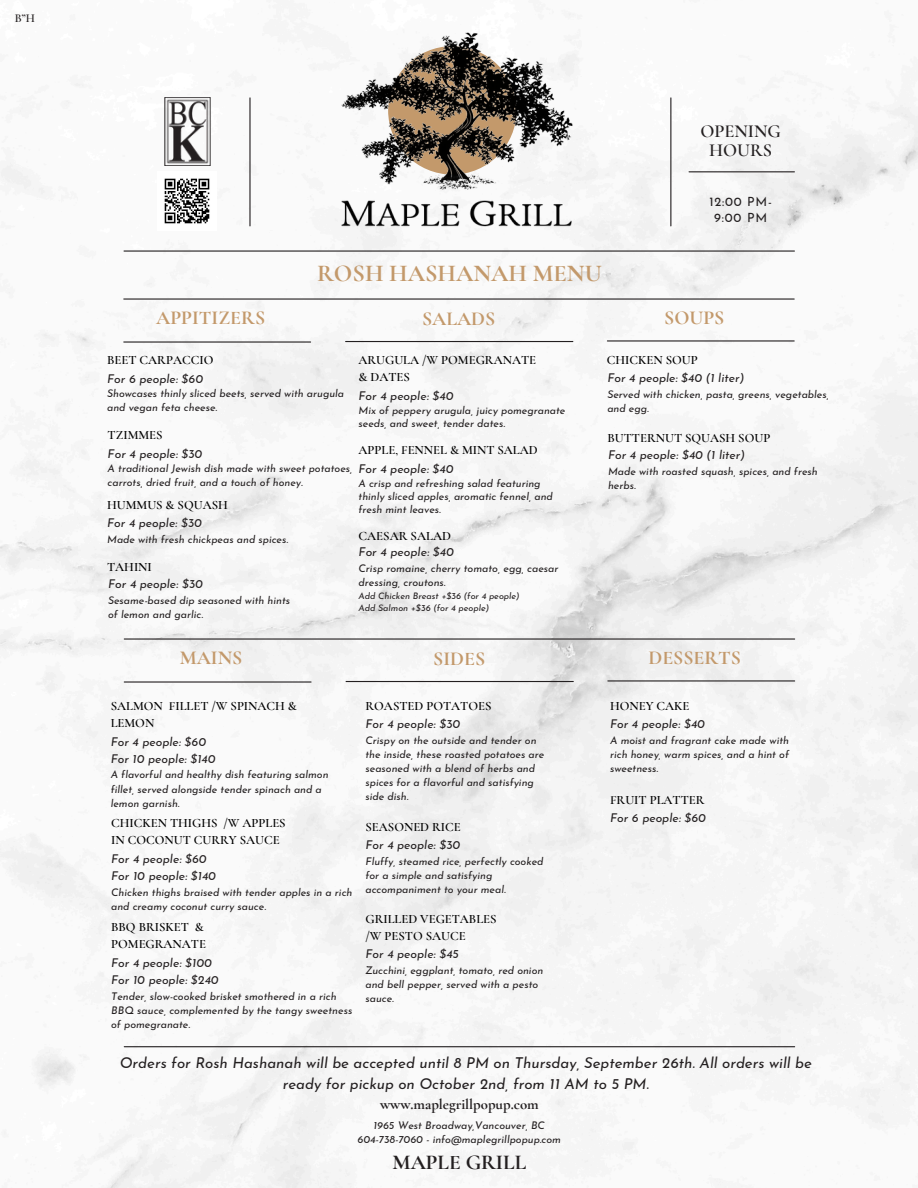
<style>
.page{position:relative;width:918px;height:1188px;background:#fff}
.page>*{position:absolute;margin:0;border:0;box-sizing:border-box;transform-origin:0 0}
.t1{font:700 24.3px "Cormorant Garamond";color:#c3996b}
.t2{font:700 21.15px "Cormorant Garamond";color:#231f20}
.t3{font:700 19.8px "Cormorant Garamond";color:#c3996b}
.t4{font:600 18.3px/19px "Cormorant Garamond";color:#231f20;text-align:center}
.t5{font:italic 15px/20.2px "Josefin Sans";color:#231f20;text-align:center}
.t6{font:700 14.85px "Cormorant Garamond";color:#231f20}
.t7{font:600 12.75px/17px "Cormorant Garamond";color:#000}
.t8{font:12.75px "Josefin Sans";letter-spacing:.06em;color:#231f20}
.t9{font:italic 12.15px "Josefin Sans";color:#231f20}
.t10{font:600 12px "Cormorant Garamond";color:#231f20}
.t11{font:italic 10.65px/14.1px "Josefin Sans";color:#231f20}
.t12{font:italic 9px "Josefin Sans";color:#231f20}
</style>
<div class="page">
<img style="left:0;top:13px;width:918px;height:1175px">
<hr style="left:124px;top:250px;width:670px;height:2px;background:#231f20">
<hr style="left:124px;top:298px;width:670px;height:2px;background:#231f20">
<hr style="left:124px;top:341px;width:187px;height:2px;background:#231f20">
<hr style="left:607px;top:340px;width:187px;height:2px;background:#231f20">
<hr style="left:346px;top:341px;width:227px;height:1px;background:#231f20">
<hr style="left:670px;top:98px;width:1px;height:128px;background:#231f20">
<hr style="left:249px;top:98px;width:2px;height:128px;background:#231f20">
<hr style="left:689px;top:171px;width:105px;height:1px;background:#231f20">
<hr style="left:124px;top:1046px;width:671px;height:1px;background:#231f20">
<img style="left:318px;top:25px;width:289px;height:220px">
<img style="left:165px;top:97px;width:46px;height:69px">
<img style="left:158px;top:172px;width:58px;height:58px">
<hr style="left:124px;top:638px;width:671px;height:2px;background:#231f20">
<hr style="left:124px;top:681px;width:187px;height:2px;background:#231f20">
<hr style="left:608px;top:680px;width:187px;height:2px;background:#231f20">
<hr style="left:346px;top:681px;width:227px;height:1px;background:#231f20">
<h6 class="t10" style="left:15px;top:11px;width:22px">B”H</h6>
<p class="t1" style="left:317px;top:259px;width:286px">ROSH HASHANAH MENU</p>
<h2 class="t4" style="left:700px;top:122px;width:82px">OPENING<br>HOURS</h2>
<h2 class="t8" style="left:709px;top:196px;width:64px">12:00 PM-</h2>
<h6 class="t8" style="left:714px;top:213px;width:54px">9:00 PM</h6>
<h6 class="t3" style="left:156px;top:306px;width:110px">APPITIZERS</h6>
<p class="t3" style="left:422px;top:307px;width:75px">SALADS</p>
<p class="t3" style="left:664px;top:306px;width:62px">SOUPS</p>
<h6 class="t7" style="left:359px;top:352px;width:179px">ARUGULA /W POMEGRANATE &amp; DATES</h6>
<p class="t9" style="left:359px;top:391px;width:96px">For 4 people: $40</p>
<p class="t11" style="left:359px;top:405px;width:208px;line-height:13.2px">Mix of peppery arugula, juicy pomegranate seeds, and sweet, tender dates.</p>
<p class="t7" style="left:107px;top:351px;width:108px">BEET CARPACCIO</p>
<h2 class="t9" style="left:107px;top:374px;width:98px">For 6 people: $60</h2>
<h2 class="t11" style="left:107px;top:388px;width:238px;line-height:13.2px">Showcases thinly sliced beets, served with arugula and vegan feta cheese.</h2>
<p class="t7" style="left:108px;top:426px;width:57px">TZIMMES</p>
<h1 class="t9" style="left:108px;top:449px;width:96px">For 4 people: $30</h1>
<h2 class="t11" style="left:108px;top:463px;width:246px;line-height:13.2px">A traditional Jewish dish made with sweet potatoes, carrots, dried fruit, and a touch of honey.</h2>
<h2 class="t7" style="left:359px;top:441px;width:181px">APPLE, FENNEL &amp; MINT SALAD</h2>
<h6 class="t9" style="left:359px;top:464px;width:96px">For 4 people: $40</h6>
<p class="t11" style="left:359px;top:478px;width:196px;line-height:13.2px">A crisp and refreshing salad featuring thinly sliced apples, aromatic fennel, and fresh mint leaves.</p>
<p class="t7" style="left:107px;top:497px;width:122px">HUMMUS &amp; SQUASH</p>
<h3 class="t9" style="left:107px;top:518px;width:96px">For 4 people: $30</h3>
<p class="t11" style="left:107px;top:533px;width:183px">Made with fresh chickpeas and spices.</p>
<h6 class="t7" style="left:359px;top:528px;width:94px">CAESAR SALAD</h6>
<p class="t9" style="left:359px;top:547px;width:97px">For 4 people: $40</p>
<p class="t11" style="left:359px;top:562px;width:202px">Crisp romaine, cherry tomato, egg, caesar</p>
<h6 class="t11" style="left:359px;top:576px;width:89px">dressing, croutons.</h6>
<h6 class="t12" style="left:359px;top:592px;width:163px">Add Chicken Breast +$36 (for 4 people)</h6>
<p class="t12" style="left:359px;top:604px;width:132px">Add Salmon +$36 (for 4 people)</p>
<h6 class="t7" style="left:107px;top:559px;width:46px">TAHINI</h6>
<p class="t9" style="left:108px;top:579px;width:96px">For 4 people: $30</p>
<p class="t11" style="left:108px;top:594px;width:184px">Sesame-based dip seasoned with hints of lemon and garlic.</p>
<p class="t7" style="left:607px;top:352px;width:92px">CHICKEN SOUP</p>
<p class="t9" style="left:607px;top:373px;width:138px">For 4 people: $40 (1 liter)</p>
<p class="t11" style="left:607px;top:388px;width:223px">Served with chicken, pasta, greens, vegetables, and egg.</p>
<h6 class="t7" style="left:608px;top:429px;width:164px">BUTTERNUT SQUASH SOUP</h6>
<p class="t9" style="left:608px;top:450px;width:138px">For 4 people: $40 (1 liter)</p>
<p class="t11" style="left:608px;top:465px;width:211px">Made with roasted squash, spices, and fresh herbs.</p>
<p class="t3" style="left:180px;top:646px;width:64px">MAINS</p>
<p class="t3" style="left:433px;top:647px;width:53px">SIDES</p>
<h6 class="t3" style="left:648px;top:646px;width:94px">DESSERTS</h6>
<p class="t7" style="left:111px;top:697px;width:188px">SALMON FILLET /W SPINACH &amp;<br>LEMON</p>
<p class="t9" style="left:111px;top:737px;width:97px">For 4 people: $60</p>
<h6 class="t9" style="left:111px;top:753px;width:106px">For 10 people: $140</h6>
<p class="t11" style="left:111px;top:769px;width:219px">A flavorful and healthy dish featuring salmon fillet, served alongside tender spinach and a lemon garnish.</p>
<p class="t7" style="left:111px;top:814px;width:176px">CHICKEN THIGHS /W APPLES<br>IN COCONUT CURRY SAUCE</p>
<p class="t9" style="left:111px;top:854px;width:97px">For 4 people: $60</p>
<h6 class="t9" style="left:111px;top:871px;width:106px">For 10 people: $140</h6>
<p class="t11" style="left:111px;top:886px;width:243px">Chicken thighs braised with tender apples in a rich and creamy coconut curry sauce.</p>
<p class="t7" style="left:111px;top:919px;width:96px">BBQ BRISKET &amp;<br>POMEGRANATE</p>
<p class="t9" style="left:111px;top:958px;width:102px">For 4 people: $100</p>
<h6 class="t9" style="left:111px;top:975px;width:109px">For 10 people: $240</h6>
<p class="t11" style="left:111px;top:990px;width:243px">Tender, slow-cooked brisket smothered in a rich<br>BBQ sauce, complemented by the tangy sweetness of pomegranate.</p>
<p class="t7" style="left:365px;top:697px;width:128px">ROASTED POTATOES</p>
<h6 class="t9" style="left:365px;top:719px;width:96px">For 4 people: $30</h6>
<p class="t11" style="left:365px;top:734px;width:180px">Crispy on the outside and tender on the inside, these roasted potatoes are seasoned with a blend of herbs and spices for a flavorful and satisfying side dish.</p>
<p class="t7" style="left:365px;top:818px;width:97px">SEASONED RICE</p>
<h6 class="t9" style="left:365px;top:840px;width:96px">For 4 people: $30</h6>
<p class="t11" style="left:365px;top:855px;width:180px">Fluffy, steamed rice, perfectly cooked for a simple and satisfying accompaniment to your meal.</p>
<p class="t7" style="left:365px;top:911px;width:133px">GRILLED VEGETABLES /W PESTO SAUCE</p>
<h6 class="t9" style="left:365px;top:949px;width:95px">For 4 people: $45</h6>
<p class="t11" style="left:365px;top:965px;width:179px">Zucchini, eggplant, tomato, red onion and bell pepper, served with a pesto sauce.</p>
<h5 class="t7" style="left:610px;top:697px;width:81px">HONEY CAKE</h5>
<h4 class="t9" style="left:610px;top:719px;width:96px">For 4 people: $40</h4>
<p class="t11" style="left:610px;top:734px;width:181px;text-align:justify">A moist and fragrant cake made with rich honey, warm spices, and a hint of sweetness.</p>
<p class="t7" style="left:610px;top:791px;width:96px">FRUIT PLATTER</p>
<h2 class="t9" style="left:610px;top:813px;width:98px">For 6 people: $60</h2>
<p class="t5" style="left:120px;top:1054px;width:694px">Orders for Rosh Hashanah will be accepted until 8 PM on Thursday, September 26th. All orders will be ready for pickup on October 2nd, from 11 AM to 5 PM.</p>
<p class="t6" style="left:380px;top:1096px;width:160px">www.maplegrillpopup.com</p>
<h6 class="t11" style="left:373px;top:1119px;width:173px">1965 West Broadway,Vancouver, BC</h6>
<p class="t11" style="left:357px;top:1133px;width:205px">604-738-7060 - info@maplegrillpopup.com</p>
<p class="t2" style="left:393px;top:1150px;width:135px">MAPLE GRILL</p>
</div>
